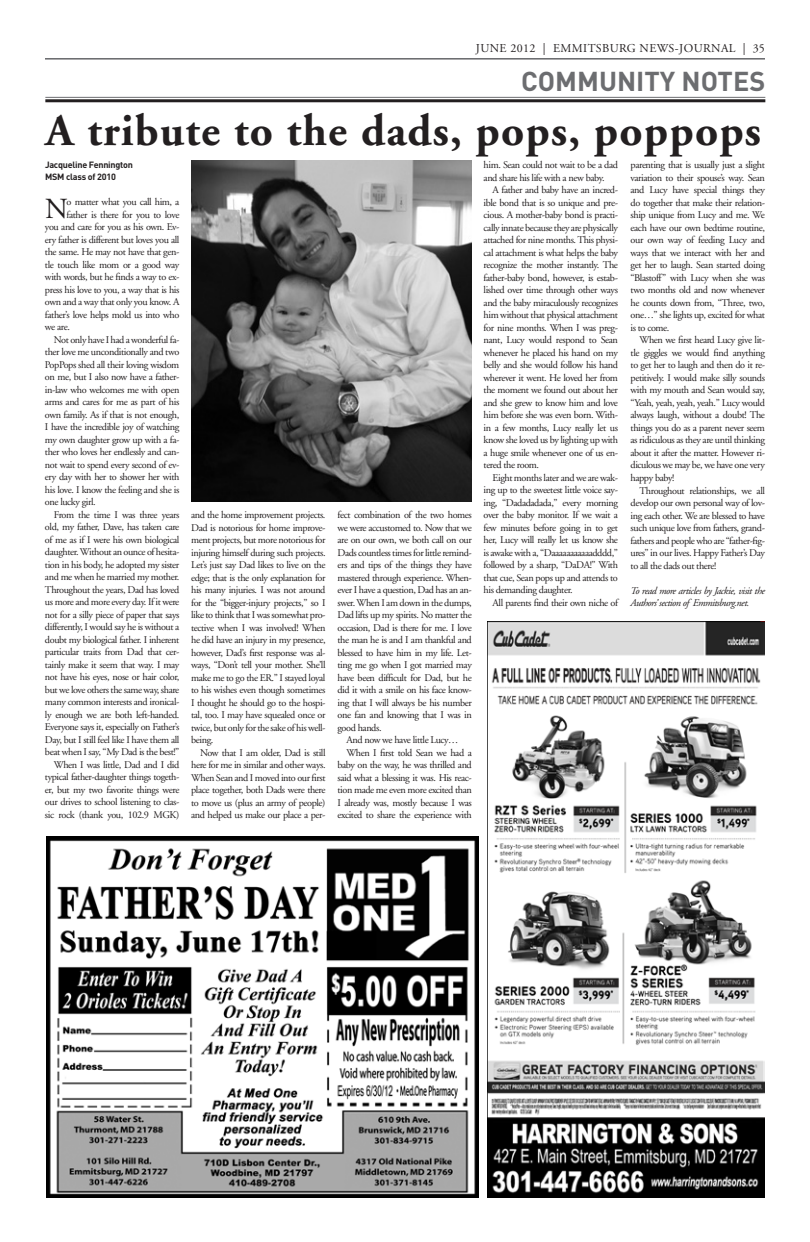
<style>
.page{position:relative;width:810px;height:1242px;background:#fff}
.page>*{position:absolute;margin:0;border:0;box-sizing:border-box;transform-origin:0 0}
.t1{font:700 45px "Adobe Garamond";letter-spacing:.025em;color:#231f20}
.t2{font:29.1px "Adobe Garamond";color:#231f20}
.t3{font:700 27px "DIN";color:#6c6d70}
.t4{font:12px "Adobe Garamond";letter-spacing:.035em;color:#231f20}
.t5{font:10.2px/12.5px "Adobe Garamond";letter-spacing:-.04em;color:#231f20;text-align:justify}
.t6{font:italic 10.2px/12.5px "Adobe Garamond";letter-spacing:-.045em;color:#231f20}
.t7{font:700 9px/12.5px "DIN";letter-spacing:-.025em;color:#231f20}
</style>
<div class="page">
<hr style="left:45px;top:58px;width:720px;height:1px;background:#6c6d70">
<hr style="left:45px;top:97px;width:720px;height:1px;background:#6c6d70">
<hr style="left:45px;top:99px;width:720px;height:3px;background:#231f20">
<img style="left:488px;top:621px;width:277px;height:576px">
<img style="left:191px;top:160px;width:281px;height:341px">
<img style="left:46px;top:836px;width:432px;height:361px">
<p class="t4" style="left:476px;top:42px;width:291px">JUNE 2012 | EMMITSBURG NEWS-JOURNAL | 35</p>
<h3 class="t3" style="left:521px;top:63px;width:35px">Community</h3>
<h3 class="t3" style="left:682px;top:63px;width:36px">Notes</h3>
<h1 class="t1" style="left:45px;top:107px;width:717px">A tribute to the dads, pops, poppops</h1>
<p class="t7" style="left:45px;top:158px;width:90px">Jacqueline Fennington<br>MSM class of 2010</p>
<h2 class="t2" style="left:45px;top:193px;width:24px">N</h2>
<p class="t5" style="left:67px;top:196px;width:114px">o matter what you call him, a</p>
<p class="t5" style="left:484px;top:159px;width:136px">him. Sean could not wait to be a dad and share his life with a new baby.</p>
<p class="t5" style="left:484px;top:184px;width:136px;text-indent:9px">A father and baby have an incred&shy;ible bond that is so unique and pre&shy;cious. A mother-baby bond is practi&shy;cally innate because they are physically attached for nine months. This physi&shy;cal attachment is what helps the baby recognize the mother instantly. The father-baby bond, however, is estab&shy;lished over time through other ways and the baby miraculously recognizes him without that physical attachment for nine months. When I was preg&shy;nant, Lucy would respond to Sean whenever he placed his hand on my belly and she would follow his hand wherever it went. He loved her from the moment we found out about her and she grew to know him and love him before she was even born. With&shy;in a few months, Lucy really let us know she loved us by lighting up with a huge smile whenever one of us en&shy;tered the room.</p>
<p class="t5" style="left:484px;top:472px;width:136px;text-indent:9px">Eight months later and we are wak&shy;ing up to the sweetest little voice say&shy;ing, “Dadadadada,” every morning over the baby monitor. If we wait a few minutes before going in to get her, Lucy will really let us know she is awake with a, “Daaaaaaaaaaadddd,” followed by a sharp, “DaDA!” With that cue, Sean pops up and attends to his demanding daughter.</p>
<p class="t5" style="left:493px;top:597px;width:127px">All parents find their own niche of</p>
<p class="t5" style="left:631px;top:159px;width:136px">parenting that is usually just a slight variation to their spouse’s way. Sean and Lucy have special things they do together that make their relation&shy;ship unique from Lucy and me. We each have our own bedtime routine, our own way of feeding Lucy and ways that we interact with her and get her to laugh. Sean started doing “Blastoff” with Lucy when she was two months old and now whenever he counts down from, “Three, two, one…” she lights up, excited for what is to come.</p>
<p class="t5" style="left:631px;top:334px;width:136px;text-indent:9px">When we first heard Lucy give lit&shy;tle giggles we would find anything to get her to laugh and then do it re&shy;petitively. I would make silly sounds with my mouth and Sean would say, “Yeah, yeah, yeah, yeah.” Lucy would always laugh, without a doubt! The things you do as a parent never seem as ridiculous as they are until thinking about it after the matter. However ri&shy;diculous we may be, we have one very happy baby!</p>
<p class="t5" style="left:631px;top:484px;width:136px;text-indent:9px">Throughout relationships, we all develop our own personal way of lov&shy;ing each other. We are blessed to have such unique love from fathers, grand&shy;fathers and people who are “father-fig&shy;ures” in our lives. Happy Father’s Day to all the dads out there!</p>
<p class="t6" style="left:631px;top:584px;width:136px">To read more articles by Jackie, visit the<br>Authors’ section of Emmitsburg.net.</p>
<p class="t5" style="left:67px;top:208px;width:114px">father is there for you to love</p>
<p class="t5" style="left:45px;top:221px;width:136px">you and care for you as his own. Ev-</p>
<p class="t5" style="left:45px;top:233px;width:136px">ery father is different but loves you all</p>
<p class="t5" style="left:45px;top:246px;width:136px">the same. He may not have that gen-</p>
<p class="t5" style="left:45px;top:259px;width:136px">tle touch like mom or a good way</p>
<p class="t5" style="left:45px;top:271px;width:136px">with words, but he finds a way to ex-</p>
<p class="t5" style="left:45px;top:284px;width:136px">press his love to you, a way that is his</p>
<p class="t5" style="left:45px;top:296px;width:136px">own and a way that only you know. A</p>
<p class="t5" style="left:45px;top:309px;width:136px">father’s love helps mold us into who</p>
<p class="t5" style="left:45px;top:321px;width:26px">we are.</p>
<p class="t5" style="left:54px;top:334px;width:127px">Not only have I had a wonderful fa-</p>
<p class="t5" style="left:45px;top:346px;width:136px">ther love me unconditionally and two</p>
<p class="t5" style="left:45px;top:359px;width:136px">PopPops shed all their loving wisdom</p>
<p class="t5" style="left:45px;top:371px;width:136px">on me, but I also now have a father-</p>
<p class="t5" style="left:45px;top:384px;width:136px">in-law who welcomes me with open</p>
<p class="t5" style="left:45px;top:396px;width:136px">arms and cares for me as part of his</p>
<p class="t5" style="left:45px;top:409px;width:136px">own family. As if that is not enough,</p>
<p class="t5" style="left:45px;top:421px;width:136px">I have the incredible joy of watching</p>
<p class="t5" style="left:45px;top:434px;width:136px">my own daughter grow up with a fa-</p>
<p class="t5" style="left:45px;top:446px;width:136px">ther who loves her endlessly and can-</p>
<p class="t5" style="left:45px;top:459px;width:136px">not wait to spend every second of ev-</p>
<p class="t5" style="left:45px;top:471px;width:136px">ery day with her to shower her with</p>
<p class="t5" style="left:45px;top:484px;width:136px">his love. I know the feeling and she is</p>
<p class="t5" style="left:45px;top:496px;width:52px">one lucky girl.</p>
<p class="t5" style="left:54px;top:509px;width:127px">From the time I was three years</p>
<p class="t5" style="left:45px;top:521px;width:136px">old, my father, Dave, has taken care</p>
<p class="t5" style="left:45px;top:534px;width:136px">of me as if I were his own biological</p>
<p class="t5" style="left:45px;top:546px;width:136px">daughter. Without an ounce of hesita-</p>
<p class="t5" style="left:45px;top:559px;width:136px">tion in his body, he adopted my sister</p>
<p class="t5" style="left:45px;top:571px;width:136px">and me when he married my mother.</p>
<p class="t5" style="left:45px;top:584px;width:136px">Throughout the years, Dad has loved</p>
<p class="t5" style="left:45px;top:596px;width:136px">us more and more every day. If it were</p>
<p class="t5" style="left:45px;top:609px;width:136px">not for a silly piece of paper that says</p>
<p class="t5" style="left:45px;top:621px;width:136px">differently, I would say he is without a</p>
<p class="t5" style="left:45px;top:634px;width:136px">doubt my biological father. I inherent</p>
<p class="t5" style="left:45px;top:646px;width:136px">particular traits from Dad that cer-</p>
<p class="t5" style="left:45px;top:659px;width:136px">tainly make it seem that way. I may</p>
<p class="t5" style="left:45px;top:671px;width:136px">not have his eyes, nose or hair color,</p>
<p class="t5" style="left:45px;top:684px;width:136px">but we love others the same way, share</p>
<p class="t5" style="left:45px;top:696px;width:136px">many common interests and ironical-</p>
<p class="t5" style="left:45px;top:709px;width:136px">ly enough we are both left-handed.</p>
<p class="t5" style="left:45px;top:721px;width:136px">Everyone says it, especially on Father’s</p>
<p class="t5" style="left:45px;top:734px;width:136px">Day, but I still feel like I have them all</p>
<p class="t5" style="left:45px;top:746px;width:136px">beat when I say, “My Dad is the best!”</p>
<p class="t5" style="left:54px;top:759px;width:127px">When I was little, Dad and I did</p>
<p class="t5" style="left:45px;top:771px;width:136px">typical father-daughter things togeth-</p>
<p class="t5" style="left:45px;top:784px;width:136px">er, but my two favorite things were</p>
<p class="t5" style="left:45px;top:796px;width:136px">our drives to school listening to clas-</p>
<p class="t5" style="left:45px;top:809px;width:136px">sic rock (thank you, 102.9 MGK)</p>
<p class="t5" style="left:191px;top:509px;width:136px">and the home improvement projects.<br>Dad is notorious for home improve&shy;ment projects, but more notorious for injuring himself during such projects.<br>Let’s just say Dad likes to live on the edge; that is the only explanation for his many injuries. I was not around for the “bigger-injury projects,” so I like to think that I was somewhat pro&shy;tective when I was involved! When he did have an injury in my presence, however, Dad’s first response was al&shy;ways, “Don’t tell your mother. She’ll make me to go the ER.” I stayed loyal to his wishes even though sometimes I thought he should go to the hospi&shy;tal, too. I may have squealed once or twice, but only for the sake of his well&shy;being.</p>
<p class="t5" style="left:191px;top:747px;width:136px;text-indent:9px">Now that I am older, Dad is still here for me in similar and other ways.<br>When Sean and I moved into our first place together, both Dads were there to move us (plus an army of people) and helped us make our place a per-</p>
<p class="t5" style="left:337px;top:509px;width:136px">fect combination of the two homes we were accustomed to. Now that we are on our own, we both call on our Dads countless times for little remind&shy;ers and tips of the things they have mastered through experience. When&shy;ever I have a question, Dad has an an&shy;swer. When I am down in the dumps, Dad lifts up my spirits. No matter the occasion, Dad is there for me. I love the man he is and I am thankful and blessed to have him in my life. Let&shy;ting me go when I got married may have been difficult for Dad, but he did it with a smile on his face know&shy;ing that I will always be his number one fan and knowing that I was in good hands.</p>
<p class="t5" style="left:346px;top:734px;width:114px">And now we have little Lucy…</p>
<p class="t5" style="left:346px;top:747px;width:127px">When I first told Sean we had a</p>
<p class="t5" style="left:337px;top:759px;width:136px">baby on the way, he was thrilled and</p>
<p class="t5" style="left:337px;top:772px;width:136px">said what a blessing it was. His reac-</p>
<p class="t5" style="left:337px;top:784px;width:136px">tion made me even more excited than</p>
<p class="t5" style="left:337px;top:797px;width:136px">I already was, mostly because I was</p>
<p class="t5" style="left:337px;top:809px;width:136px">excited to share the experience with</p>
</div>
